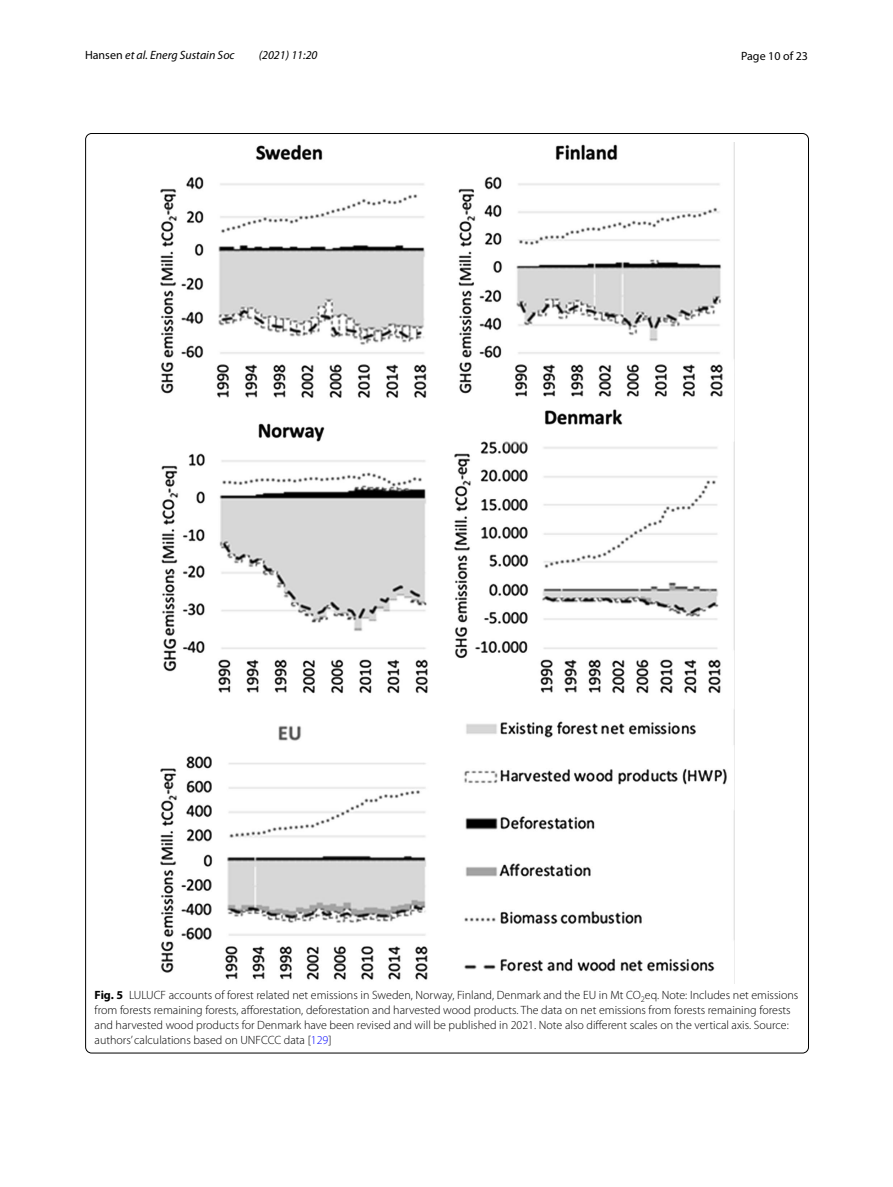
<style>
.page{position:relative;width:893px;height:1187px;background:#fff}
.page>*{position:absolute;margin:0;border:0;box-sizing:border-box;transform-origin:0 0}
.t1{font:300 12px/15px "Myriad Pro";color:#000}
.t2{font:italic 12px "Myriad Pro";color:#000}
.t3{font:12px "Myriad Pro";color:#000}
.s1{font-style:normal}
.s2{font-weight:700}
.s3{color:#00f}
</style>
<div class="page">
<img style="left:160px;top:142px;width:574px;height:838px">
<p class="t2" style="left:85px;top:48px;width:151px"><span class="s1">Hansen</span> et al. Energ Sustain Soc</p>
<p class="t2" style="left:259px;top:48px;width:60px">(2021) 11:20</p>
<p class="t3" style="left:741px;top:48px;width:68px">Page 10 of 23</p>
<p class="t1" style="left:95px;top:987px;width:705px"><span class="s2">Fig. 5</span> LULUCF accounts of forest related net emissions in Sweden, Norway, Finland, Denmark and the EU in Mt CO<sub>2</sub>eq. Note: Includes net emissions from forests remaining forests, afforestation, deforestation and harvested wood products. The data on net emissions from forests remaining forests and harvested wood products for Denmark have been revised and will be published in 2021. Note also different scales on the vertical axis. Source: authors’ calculations based on UNFCCC data [<span class="s3">129</span>]</p>
</div>
